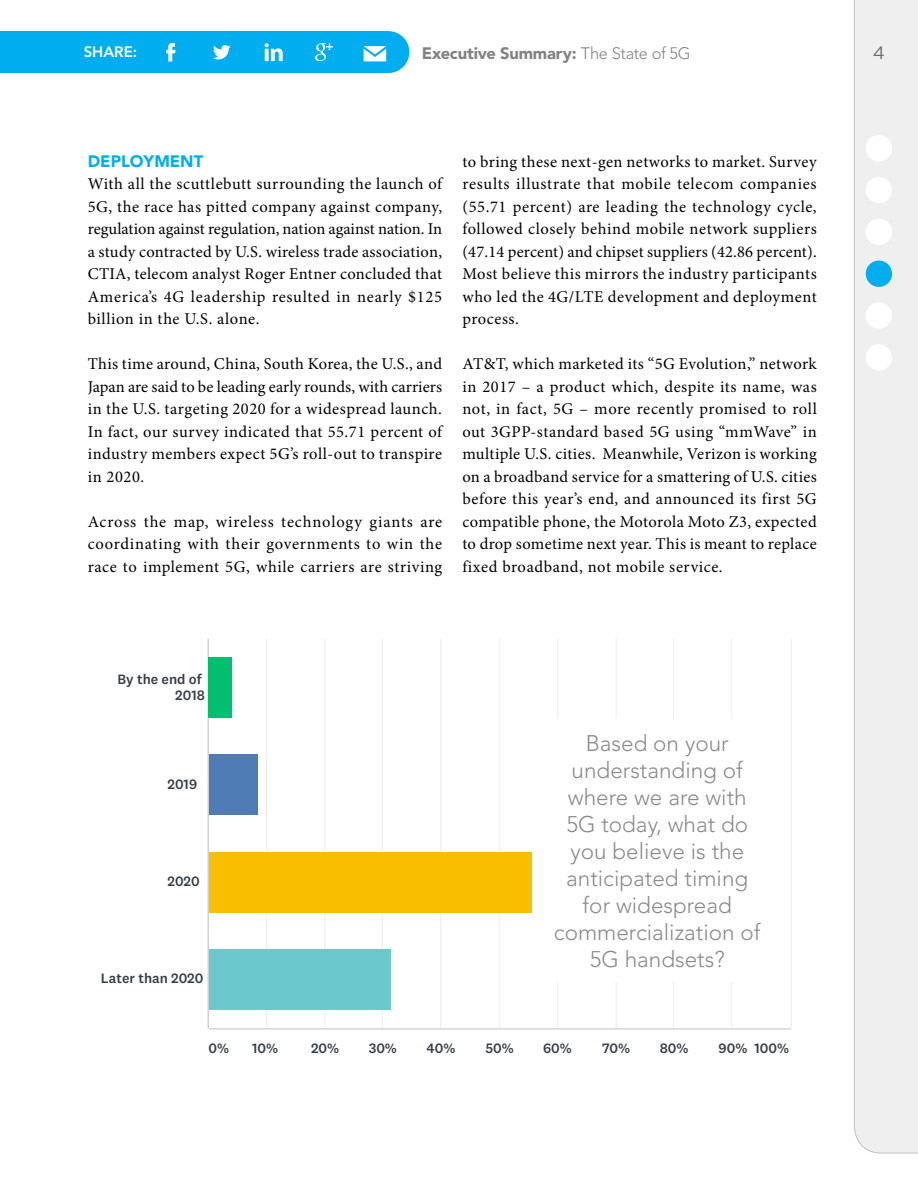
<style>
.page{position:relative;width:918px;height:1188px;background:#fff}
.page>*{position:absolute;margin:0;border:0;box-sizing:border-box;transform-origin:0 0}
.t1{font:29.55px/33.3px "Arial";color:#000}
.pull_quote{font:300 22.5px/27px "Avenir LT Std";color:#8a8a8d;text-align:center}
.t2{font:18px "Gotham";color:#6d6e71}
.body{font:16.5px/22.5px "Minion Pro";letter-spacing:.03em;color:#000;text-align:justify}
.body_1st_graf{font:16.5px/22.5px "Minion Pro";letter-spacing:.04em;color:#000;text-align:justify}
.t3{font:900 16.5px "Avenir LT Std";letter-spacing:-.005em;color:#828282}
.subhead{font:900 16.5px "Avenir LT Std";color:#00aeef}
.t4{font:800 15px "Avenir LT Std";color:#fff}
.t5{font:14.1px/16.6px "Copyright Klim Type Foundry Not Licensedfor Desktop Use";color:#333e48;text-align:right}
.s1{font-weight:300}
</style>
<div class="page">
<div style="left:368px;top:31px;width:41px;height:42px;background:#00aeef;border-radius:50%"></div>
<div style="left:0;top:31px;width:388px;height:42px;background:#00aeef"></div>
<div style="left:854px;top:0;width:64px;height:1153px;background:#f0efef"></div>
<div style="left:866px;top:135px;width:26px;height:26px;background:#fff;border-radius:50%"></div>
<div style="left:866px;top:177px;width:26px;height:26px;background:#fff;border-radius:50%"></div>
<div style="left:866px;top:219px;width:26px;height:26px;background:#fff;border-radius:50%"></div>
<div style="left:866px;top:302px;width:26px;height:27px;background:#fff;border-radius:50%"></div>
<div style="left:866px;top:344px;width:26px;height:27px;background:#fff;border-radius:50%"></div>
<div style="left:866px;top:261px;width:26px;height:26px;background:#00aeef;border-radius:50%"></div>
<hr style="left:266px;top:639px;width:1px;height:389px;background:#edeeee">
<hr style="left:325px;top:639px;width:1px;height:389px;background:#edeeee">
<hr style="left:382px;top:639px;width:1px;height:389px;background:#edeeee">
<hr style="left:440px;top:639px;width:1px;height:389px;background:#edeeee">
<hr style="left:499px;top:639px;width:1px;height:389px;background:#edeeee">
<hr style="left:557px;top:639px;width:1px;height:389px;background:#edeeee">
<hr style="left:616px;top:639px;width:1px;height:389px;background:#edeeee">
<hr style="left:673px;top:639px;width:1px;height:389px;background:#edeeee">
<hr style="left:731px;top:639px;width:1px;height:389px;background:#edeeee">
<hr style="left:791px;top:639px;width:1px;height:389px;background:#edeeee">
<hr style="left:208px;top:639px;width:1px;height:389px;background:#ccc">
<hr style="left:209px;top:1028px;width:582px;height:2px;background:#ccc">
<div style="left:209px;top:657px;width:23px;height:61px;background:#00bf6f"></div>
<div style="left:209px;top:754px;width:49px;height:61px;background:#507cb6"></div>
<div style="left:209px;top:852px;width:323px;height:61px;background:#f9be00"></div>
<div style="left:209px;top:949px;width:181px;height:61px;background:#6bc8cd"></div>
<svg style="left:166px;top:43px;width:10px;height:19px"></svg>
<svg style="left:213px;top:45px;width:18px;height:14px"></svg>
<svg style="left:265px;top:43px;width:18px;height:18px"></svg>
<svg style="left:315px;top:43px;width:18px;height:18px"></svg>
<svg style="left:364px;top:46px;width:22px;height:15px"></svg>
<div style="left:547px;top:719px;width:220px;height:263px;background:#fff"></div>
<p class="t4" style="left:84px;top:43px;width:55px">SHARE:</p>
<p class="t3" style="left:422px;top:43px;width:271px">Executive Summary: <span class="s1">The State of 5G</span></p>
<p class="t2" style="left:873px;top:41px;width:14px">4</p>
<p class="subhead" style="left:88px;top:151px;width:117px">DEPLOYMENT</p>
<p class="body_1st_graf" style="left:88px;top:173px;width:356px">With all the scuttlebutt surrounding the launch of 5G, the race has pitted company against company, regulation against regulation, nation against nation. In a study contracted by U.S. wireless trade association, CTIA, telecom analyst Roger Entner concluded that America’s 4G leadership resulted in nearly $125 billion in the U.S. alone.</p>
<p class="body" style="left:88px;top:353px;width:356px">This time around, China, South Korea, the U.S., and Japan are said to be leading early rounds, with carriers in the U.S. targeting 2020 for a widespread launch.<br>In fact, our survey indicated that 55.71 percent of industry members expect 5G’s roll-out to transpire in 2020.</p>
<p class="body" style="left:88px;top:510px;width:356px">Across the map, wireless technology giants are coordinating with their governments to win the race to implement 5G, while carriers are striving</p>
<p class="body" style="left:462px;top:150px;width:356px">to bring these next-gen networks to market. Survey results illustrate that mobile telecom companies (55.71 percent) are leading the technology cycle, followed closely behind mobile network suppliers (47.14 percent) and chipset suppliers (42.86 percent).<br>Most believe this mirrors the industry participants who led the 4G/LTE development and deployment process.</p>
<p class="body" style="left:462px;top:353px;width:356px">AT&amp;T, which marketed its “5G Evolution,” network in 2017 – a product which, despite its name, was not, in fact, 5G – more recently promised to roll out 3GPP-standard based 5G using “mmWave” in multiple U.S. cities. Meanwhile, Verizon is working on a broadband service for a smattering of U.S. cities before this year’s end, and announced its first 5G compatible phone, the Motorola Moto Z3, expected to drop sometime next year. This is meant to replace fixed broadband, not mobile service.</p>
<p class="t1" style="left:380px;top:509px;width:532px;text-indent:-380px">you believe is the anticipated timing for widespread commercialization<br>5G handsets?</p>
<p class="t5" style="left:118px;top:671px;width:89px">By the end of<br>2018</p>
<p class="t5" style="left:168px;top:777px;width:31px">2019</p>
<p class="t5" style="left:168px;top:874px;width:34px">2020</p>
<p class="t5" style="left:101px;top:971px;width:104px">Later than 2020</p>
<p class="pull_quote" style="left:554px;top:730px;width:208px">Based on your understanding of where we are with<br>5G today, what do you believe is the anticipated timing for widespread commercialization of</p>
<p class="pull_quote" style="left:590px;top:946px;width:137px">5G handsets?</p>
<p class="t5" style="left:209px;top:1041px;width:22px">0%</p>
<p class="t5" style="left:252px;top:1041px;width:27px">10%</p>
<p class="t5" style="left:311px;top:1041px;width:30px">20%</p>
<p class="t5" style="left:369px;top:1041px;width:30px">30%</p>
<p class="t5" style="left:426px;top:1041px;width:30px">40%</p>
<p class="t5" style="left:485px;top:1041px;width:30px">50%</p>
<p class="t5" style="left:543px;top:1041px;width:30px">60%</p>
<p class="t5" style="left:602px;top:1041px;width:30px">70%</p>
<p class="t5" style="left:660px;top:1041px;width:30px">80%</p>
<p class="t5" style="left:719px;top:1041px;width:72px">90% 100%</p>
</div>
